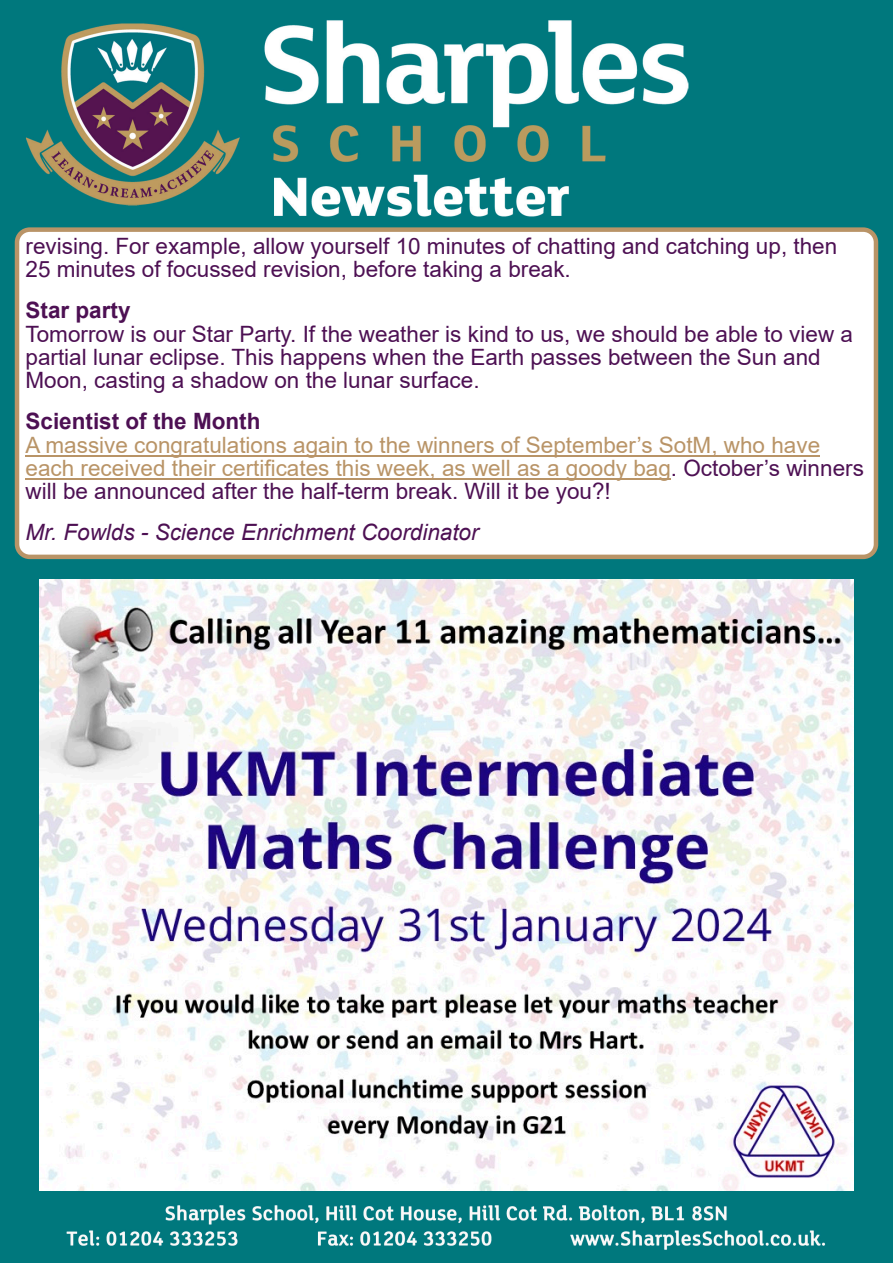
<style>
.page{position:relative;width:893px;height:1263px;background:#fff}
.page>*{position:absolute;margin:0;border:0;box-sizing:border-box;transform-origin:0 0}
.t1{font:22.5px/23.2px "Arial";color:#4d1053}
.t2{font:22.5px/23.2px "Arial";color:#b99467}
.t3{font:italic 22.5px "Arial";color:#4d1053}
.t4{font:700 22.5px "Arial";color:#4d1053}
.s1{color:#4d1053}
</style>
<div class="page">
<img style="left:0;top:0;width:893px;height:1263px">
<div style="left:15px;top:227px;width:863px;height:332px;background:#fff;border:4px solid #b99467;border-radius:13px"></div>
<img style="left:39px;top:579px;width:815px;height:611px">
<hr style="left:26px;top:455px;width:794px;height:2px;background:#b99467">
<hr style="left:26px;top:478px;width:645px;height:2px;background:#b99467">
<p class="t1" style="left:26px;top:236px;width:813px">revising. For example, allow yourself 10 minutes of chatting and catching up, then<br>25 minutes of focussed revision, before taking a break.</p>
<p class="t4" style="left:26px;top:302px;width:107px">Star party</p>
<p class="t1" style="left:26px;top:324px;width:829px">Tomorrow is our Star Party. If the weather is kind to us, we should be able to view a partial lunar eclipse. This happens when the Earth passes between the Sun and<br>Moon, casting a shadow on the lunar surface.</p>
<p class="t4" style="left:26px;top:413px;width:236px">Scientist of the Month</p>
<p class="t2" style="left:26px;top:435px;width:840px">A massive congratulations again to the winners of September’s SotM, who have each received their certificates this week, as well as a goody bag<span class="s1">. October’s winners will be announced after the half-term break. Will it be you?!</span></p>
<p class="t3" style="left:26px;top:524px;width:455px">Mr. Fowlds - Science Enrichment Coordinator</p>
</div>
